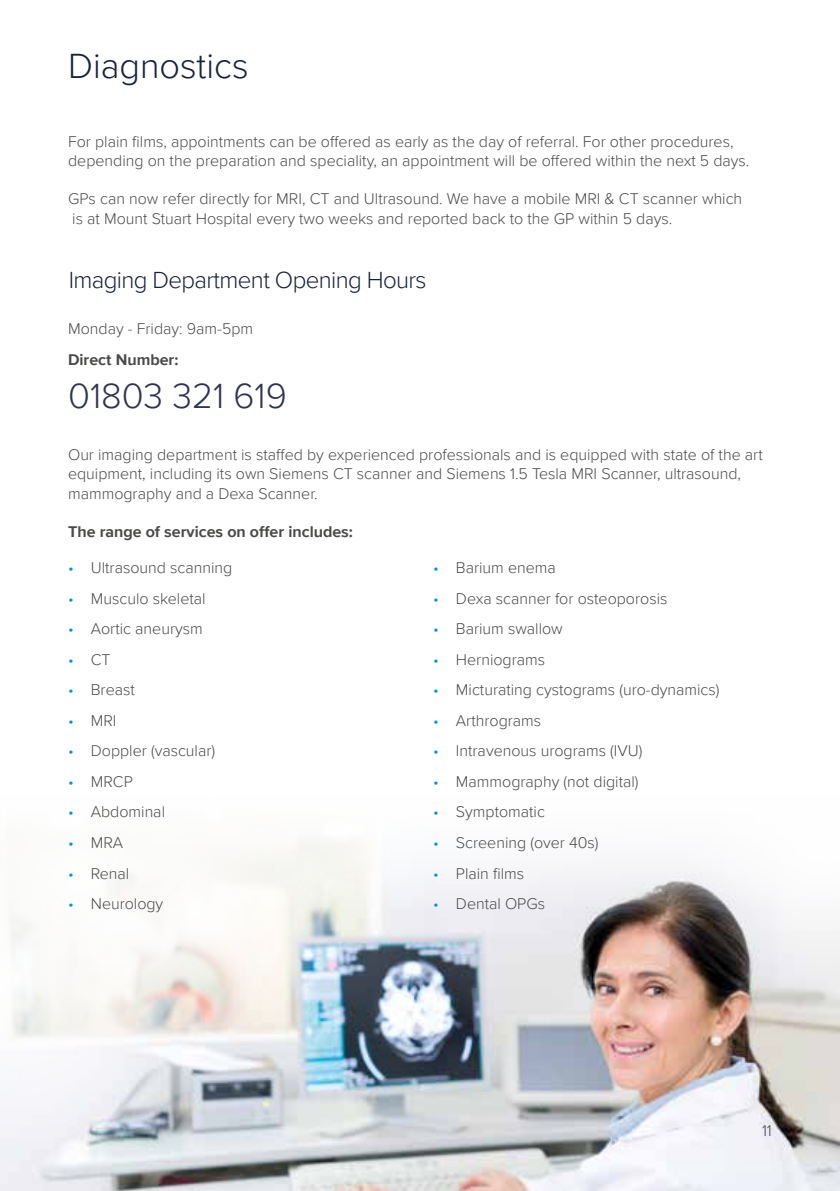
<style>
.page{position:relative;width:840px;height:1191px;background:#fff}
.page>*{position:absolute;margin:0;border:0;box-sizing:border-box;transform-origin:0 0}
.t1{font:300 36px "Proxima Nova";color:#19223d}
.t2{font:300 36px "Proxima Nova";color:#313450}
.t3{font:300 24px "Proxima Nova";letter-spacing:-.025em;color:#19223d}
.t4{font:300 16px/19.2px "Proxima Nova";color:#4a4a49}
.t5{font:700 16px "Proxima Nova";color:#4a4a49}
.s1{color:#0d93d2}
</style>
<div class="page">
<img style="left:0;top:839px;width:839px;height:352px">
<svg style="left:0;top:839px;width:189px;height:312px;fill:#f6f5f8"></svg>
<svg style="left:682px;top:839px;width:157px;height:140px;fill:#f3f3f5"></svg>
<svg style="left:54px;top:770px;width:279px;height:278px"></svg>
<h1 class="t1" style="left:68px;top:39px;width:182px">Diagnostics</h1>
<p class="t4" style="left:68px;top:131px;width:682px">For plain films, appointments can be offered as early as the day of referral. For other procedures, depending on the preparation and speciality, an appointment will be offered within the next 5 days.</p>
<p class="t4" style="left:68px;top:189px;width:675px">GPs can now refer directly for MRI, CT and Ultrasound. We have a mobile MRI &amp; CT scanner which is at Mount Stuart Hospital every two weeks and reported back to the GP within 5 days.</p>
<h2 class="t3" style="left:69px;top:262px;width:359px">Imaging Department Opening Hours</h2>
<p class="t4" style="left:68px;top:318px;width:186px">Monday - Friday: 9am-5pm</p>
<p class="t5" style="left:68px;top:347px;width:112px">Direct Number:</p>
<h1 class="t2" style="left:68px;top:369px;width:220px">01803 321 619</h1>
<p class="t4" style="left:68px;top:444px;width:695px">Our imaging department is staffed by experienced professionals and is equipped with state of the art equipment, including its own Siemens CT scanner and Siemens 1.5 Tesla MRI Scanner, ultrasound, mammography and a Dexa Scanner.</p>
<p class="t5" style="left:68px;top:519px;width:286px">The range of services on offer includes:</p>
<p class="t4" style="left:68px;top:557px;width:165px"><span class="s1">•</span> Ultrasound scanning</p>
<p class="t4" style="left:68px;top:588px;width:139px"><span class="s1">•</span> Musculo skeletal</p>
<p class="t4" style="left:68px;top:618px;width:136px"><span class="s1">•</span> Aortic aneurysm</p>
<p class="t4" style="left:68px;top:649px;width:44px"><span class="s1">•</span> CT</p>
<p class="t4" style="left:68px;top:679px;width:68px"><span class="s1">•</span> Breast</p>
<p class="t4" style="left:68px;top:710px;width:50px"><span class="s1">•</span> MRI</p>
<p class="t4" style="left:68px;top:740px;width:148px"><span class="s1">•</span> Doppler (vascular)</p>
<p class="t4" style="left:68px;top:771px;width:66px"><span class="s1">•</span> MRCP</p>
<p class="t4" style="left:68px;top:801px;width:98px"><span class="s1">•</span> Abdominal</p>
<p class="t4" style="left:68px;top:832px;width:57px"><span class="s1">•</span> MRA</p>
<p class="t4" style="left:68px;top:863px;width:63px"><span class="s1">•</span> Renal</p>
<p class="t4" style="left:68px;top:893px;width:97px"><span class="s1">•</span> Neurology</p>
<p class="t4" style="left:433px;top:557px;width:124px"><span class="s1">•</span> Barium enema</p>
<p class="t4" style="left:433px;top:588px;width:235px"><span class="s1">•</span> Dexa scanner for osteoporosis</p>
<p class="t4" style="left:433px;top:618px;width:131px"><span class="s1">•</span> Barium swallow</p>
<p class="t4" style="left:433px;top:649px;width:113px"><span class="s1">•</span> Herniograms</p>
<p class="t4" style="left:433px;top:679px;width:287px"><span class="s1">•</span> Micturating cystograms (uro-dynamics)</p>
<p class="t4" style="left:433px;top:710px;width:109px"><span class="s1">•</span> Arthrograms</p>
<p class="t4" style="left:433px;top:740px;width:211px"><span class="s1">•</span> Intravenous urograms (IVU)</p>
<p class="t4" style="left:433px;top:771px;width:207px"><span class="s1">•</span> Mammography (not digital)</p>
<p class="t4" style="left:433px;top:802px;width:113px"><span class="s1">•</span> Symptomatic</p>
<p class="t4" style="left:433px;top:832px;width:167px"><span class="s1">•</span> Screening (over 40s)</p>
<p class="t4" style="left:433px;top:863px;width:92px"><span class="s1">•</span> Plain films</p>
<p class="t4" style="left:433px;top:893px;width:113px"><span class="s1">•</span> Dental OPGs</p>
<p class="t4" style="left:761px;top:1120px;width:11px">11</p>
</div>
